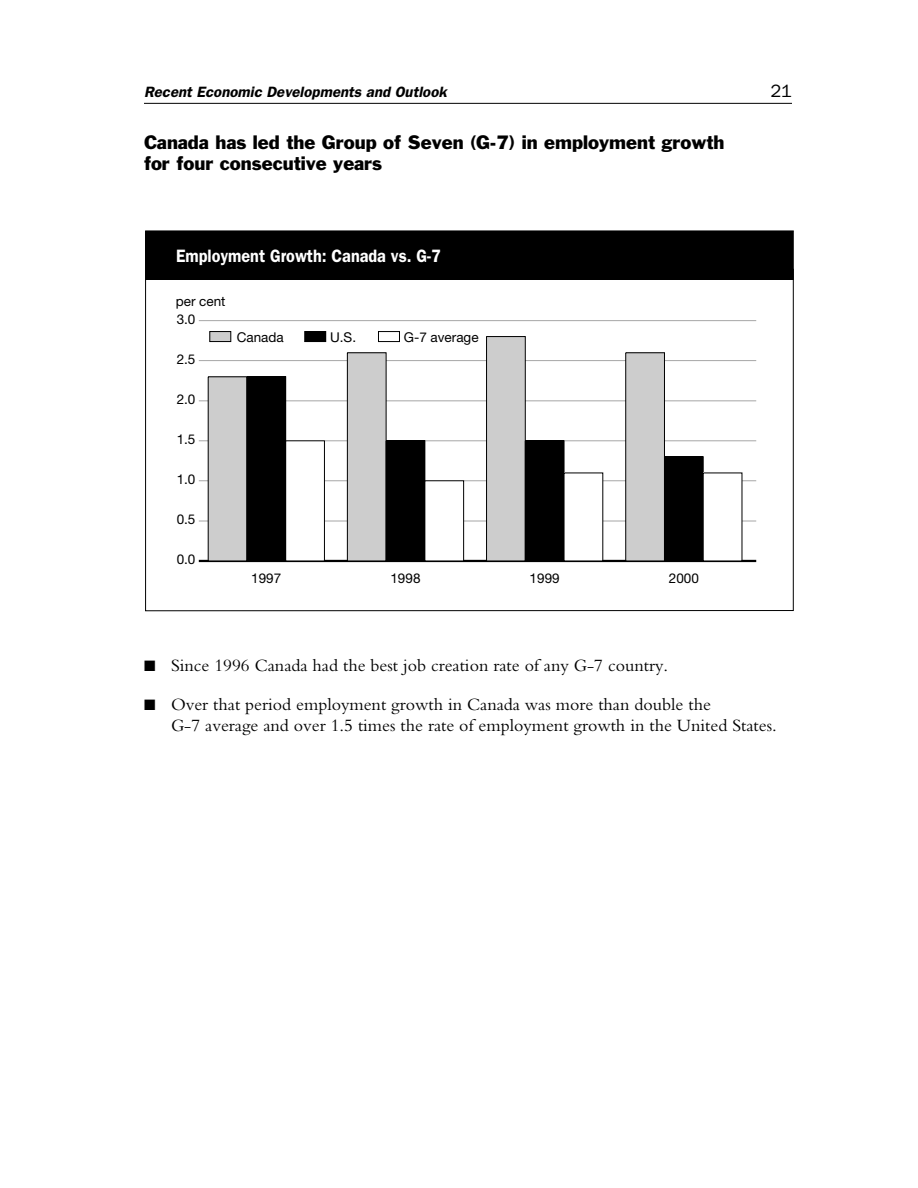
<style>
.page{position:relative;width:918px;height:1188px;background:#fff}
.page>*{position:absolute;margin:0;border:0;box-sizing:border-box;transform-origin:0 0}
.t1{font:18px/21px "Bembo";color:#000}
.t2{font:18px/21px "Franklin Gothic";color:#000}
.t3{font:600 18px "Franklin Gothic";color:#fff;scale:.9 1}
.t4{font:18px "Franklin Gothic";color:#000}
.t5{font:italic 600 15px "Franklin Gothic";color:#000}
.t6{font:13.5px "Helvetica Neue";color:#000}
</style>
<div class="page">
<hr style="left:144px;top:103px;width:648px;height:1px;background:#000">
<svg style="left:145px;top:280px;width:649px;height:331px"></svg>
<div style="left:146px;top:231px;width:647px;height:48px;background:#000"></div>
<div style="left:145px;top:231px;width:649px;height:49px;border:1px solid #000"></div>
<div style="left:210px;top:332px;width:21px;height:10px;background:#cdcdcd"></div>
<div style="left:209px;top:331px;width:22px;height:11px;border:1px solid #000"></div>
<div style="left:305px;top:332px;width:21px;height:10px;background:#000"></div>
<div style="left:304px;top:331px;width:22px;height:11px;border:1px solid #000"></div>
<div style="left:378px;top:332px;width:21px;height:10px;background:#fff"></div>
<div style="left:378px;top:331px;width:22px;height:11px;border:1px solid #000"></div>
<hr style="left:199px;top:521px;width:557px;height:1px;background:#a6a6a6">
<hr style="left:199px;top:480px;width:557px;height:1px;background:#a6a6a6">
<hr style="left:199px;top:440px;width:557px;height:1px;background:#a6a6a6">
<hr style="left:199px;top:400px;width:557px;height:1px;background:#a6a6a6">
<hr style="left:199px;top:360px;width:557px;height:1px;background:#a6a6a6">
<hr style="left:199px;top:320px;width:557px;height:1px;background:#a6a6a6">
<hr style="left:199px;top:560px;width:557px;height:2px;background:#000">
<div style="left:208px;top:377px;width:39px;height:184px;background:#cdcdcd"></div>
<div style="left:247px;top:377px;width:39px;height:184px;background:#000"></div>
<div style="left:246px;top:376px;width:40px;height:185px;border:1px solid #000"></div>
<div style="left:286px;top:441px;width:38px;height:120px;background:#fff"></div>
<div style="left:285px;top:440px;width:40px;height:121px;border:1px solid #000"></div>
<div style="left:347px;top:353px;width:39px;height:208px;background:#cdcdcd"></div>
<div style="left:347px;top:352px;width:40px;height:209px;border:1px solid #000"></div>
<div style="left:386px;top:441px;width:39px;height:120px;background:#000"></div>
<div style="left:425px;top:481px;width:39px;height:80px;background:#fff"></div>
<div style="left:424px;top:480px;width:40px;height:81px;border:1px solid #000"></div>
<div style="left:487px;top:337px;width:38px;height:224px;background:#cdcdcd"></div>
<div style="left:486px;top:336px;width:40px;height:225px;border:1px solid #000"></div>
<div style="left:525px;top:441px;width:39px;height:120px;background:#000"></div>
<div style="left:525px;top:440px;width:40px;height:121px;border:1px solid #000"></div>
<div style="left:564px;top:473px;width:39px;height:88px;background:#fff"></div>
<div style="left:626px;top:353px;width:38px;height:208px;background:#cdcdcd"></div>
<div style="left:625px;top:352px;width:40px;height:209px;border:1px solid #000"></div>
<div style="left:664px;top:457px;width:39px;height:104px;background:#000"></div>
<div style="left:664px;top:456px;width:40px;height:105px;border:1px solid #000"></div>
<div style="left:703px;top:473px;width:39px;height:88px;background:#fff"></div>
<p class="t5" style="left:144px;top:87px;width:304px">Recent Economic Developments and Outlook</p>
<p class="t4" style="left:770px;top:85px;width:23px">21</p>
<p class="t2" style="left:144px;top:133px;width:582px">Canada has led the Group of Seven (G-7) in employment growth for four consecutive years</p>
<p class="t3" style="left:176px;top:250px;width:296px">Employment Growth: Canada vs. G-7</p>
<p class="t6" style="left:176px;top:296px;width:51px">per cent</p>
<p class="t6" style="left:177px;top:314px;width:20px">3.0</p>
<p class="t6" style="left:177px;top:354px;width:20px">2.5</p>
<p class="t6" style="left:177px;top:394px;width:20px">2.0</p>
<p class="t6" style="left:177px;top:434px;width:20px">1.5</p>
<p class="t6" style="left:177px;top:474px;width:20px">1.0</p>
<p class="t6" style="left:177px;top:515px;width:20px">0.5</p>
<p class="t6" style="left:177px;top:555px;width:20px">0.0</p>
<p class="t6" style="left:237px;top:332px;width:49px">Canada</p>
<p class="t6" style="left:330px;top:332px;width:28px">U.S.</p>
<p class="t6" style="left:404px;top:332px;width:76px">G-7 average</p>
<p class="t6" style="left:251px;top:573px;width:32px">1997</p>
<p class="t6" style="left:390px;top:573px;width:32px">1998</p>
<p class="t6" style="left:530px;top:573px;width:32px">1999</p>
<p class="t6" style="left:669px;top:573px;width:32px">2000</p>
<p class="t1" style="left:144px;top:656px;width:526px">■ Since 1996 Canada had the best job creation rate of any G-7 country.</p>
<p class="t1" style="left:171px;top:695px;width:607px;text-indent:-27px">■ Over that period employment growth in Canada was more than double the<br>G-7 average and over 1.5 times the rate of employment growth in the United States.</p>
</div>
